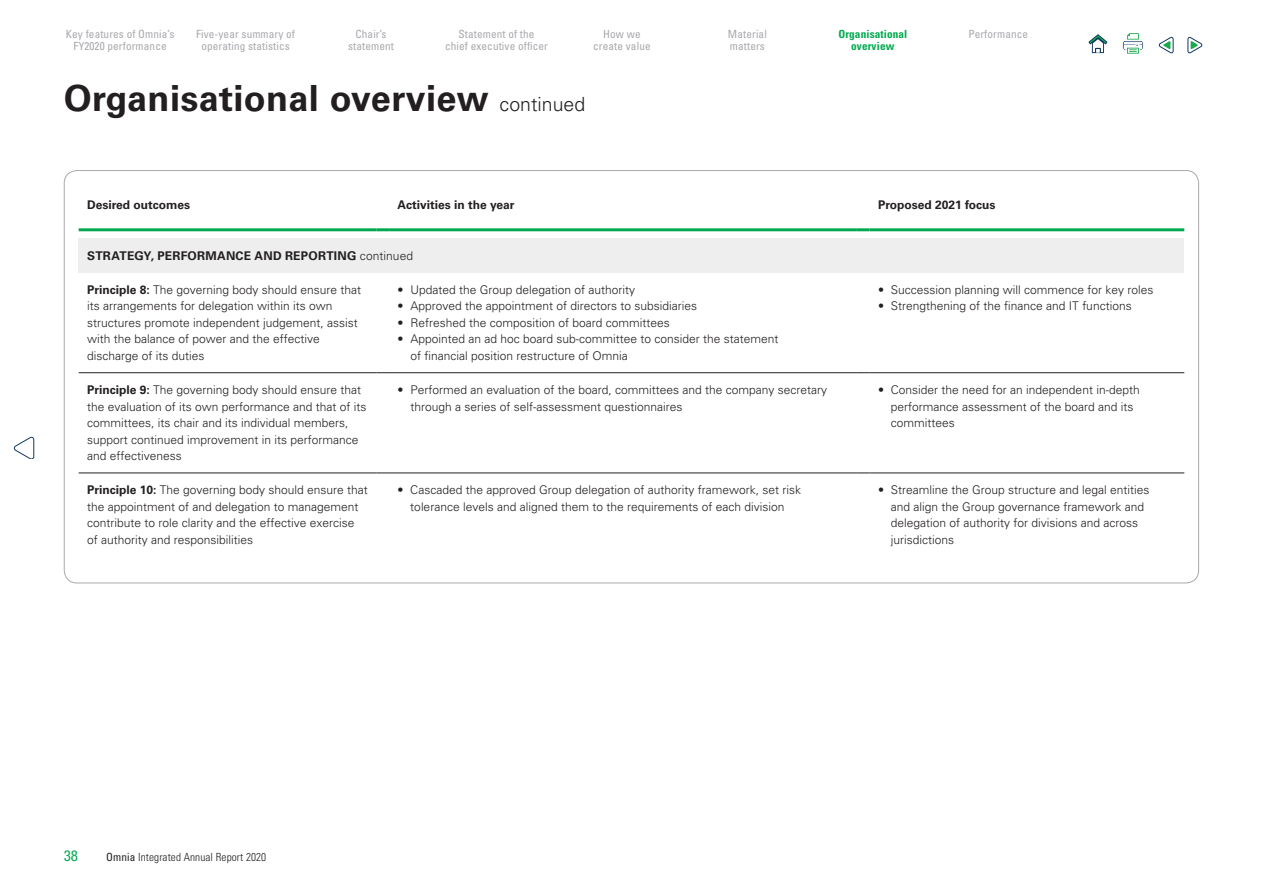
<style>
.page{position:relative;width:1263px;height:893px;background:#fff}
.page>*{position:absolute;margin:0;border:0;box-sizing:border-box;transform-origin:0 0}
.t1{font:700 36px "Univers LT Std";letter-spacing:.01em;color:#231f20}
.t2{font:condensed 15px "Helvetica Neue LT Std";color:#00a94e}
.t3{font:300 12px/16.5px "Univers LT Std";color:#231f20}
.t4{font:700 12px "Univers LT Std";color:#231f20}
.t5{font:700 12px "Univers LT Std";letter-spacing:.02em;color:#231f20}
.t6{font:condensed 11.25px/12px "Univers LT Std";letter-spacing:.01em;color:#a8a9ad;text-align:center}
.t7{font:300 condensed 11.25px "Univers LT Std";letter-spacing:.01em;color:#231f20}
.t8{font:700 condensed 11.25px/12px "Univers LT Std";letter-spacing:.01em;color:#00a94e;text-align:center}
.s1{font-weight:300;font-size:19.5px}
.s2{font-weight:300}
.s3{font-weight:700}
.s4{font-weight:400}
</style>
<div class="page">
<svg style="left:14px;top:436px;width:21px;height:23px"></svg>
<div style="left:79px;top:238px;width:1105px;height:34px;background:#eeeeef"></div>
<hr style="left:79px;top:228px;width:297px;height:3px;background:#00a94e">
<svg style="left:376px;top:228px;width:13px;height:3px"></svg>
<hr style="left:389px;top:228px;width:468px;height:3px;background:#00a94e">
<svg style="left:857px;top:228px;width:13px;height:3px"></svg>
<hr style="left:870px;top:228px;width:314px;height:3px;background:#00a94e">
<hr style="left:79px;top:372px;width:297px;height:1px;background:#231f20">
<svg style="left:376px;top:372px;width:13px;height:1px"></svg>
<hr style="left:389px;top:372px;width:468px;height:1px;background:#231f20">
<svg style="left:857px;top:372px;width:13px;height:1px"></svg>
<hr style="left:870px;top:372px;width:314px;height:1px;background:#231f20">
<hr style="left:79px;top:473px;width:297px;height:1px;background:#231f20">
<svg style="left:376px;top:473px;width:13px;height:1px"></svg>
<hr style="left:389px;top:473px;width:468px;height:1px;background:#231f20">
<svg style="left:857px;top:473px;width:13px;height:1px"></svg>
<hr style="left:870px;top:473px;width:314px;height:1px;background:#231f20">
<svg style="left:1088px;top:34px;width:20px;height:20px"></svg>
<svg style="left:1122px;top:33px;width:22px;height:21px"></svg>
<svg style="left:1158px;top:36px;width:44px;height:18px"></svg>
<p class="t6" style="left:66px;top:28px;width:110px">Key features of Omnia’s<br>FY2020 performance</p>
<p class="t6" style="left:196px;top:28px;width:100px">Five-year summary of operating statistics</p>
<p class="t6" style="left:348px;top:28px;width:47px">Chair’s statement</p>
<p class="t6" style="left:445px;top:28px;width:104px">Statement of the<br>chief executive officer</p>
<p class="t6" style="left:593px;top:28px;width:59px">How we create value</p>
<p class="t6" style="left:728px;top:28px;width:40px;text-align:left">Material matters</p>
<p class="t8" style="left:838px;top:28px;width:70px">Organisational overview</p>
<p class="t6" style="left:968px;top:28px;width:61px">Performance</p>
<h1 class="t1" style="left:64px;top:77px;width:523px">Organisational overview <span class="s1">continued</span></h1>
<p class="t4" style="left:87px;top:197px;width:104px">Desired outcomes</p>
<p class="t4" style="left:398px;top:197px;width:118px">Activities in the year</p>
<p class="t4" style="left:878px;top:197px;width:119px">Proposed 2021 focus</p>
<p class="t5" style="left:87px;top:248px;width:328px">STRATEGY, PERFORMANCE AND REPORTING <span class="s2">continued</span></p>
<p class="t3" style="left:87px;top:281px;width:276px"><span class="s3">Principle 8:</span> The governing body should ensure that its arrangements for delegation within its own structures promote independent judgement, assist with the balance of power and the effective discharge of its duties</p>
<p class="t3" style="left:398px;top:281px;width:239px">• Updated the Group delegation of authority</p>
<p class="t3" style="left:878px;top:281px;width:277px">• Succession planning will commence for key roles</p>
<p class="t3" style="left:878px;top:298px;width:255px">• Strengthening of the finance and IT functions</p>
<p class="t3" style="left:398px;top:298px;width:301px">• Approved the appointment of directors to subsidiaries</p>
<p class="t3" style="left:398px;top:314px;width:274px">• Refreshed the composition of board committees</p>
<p class="t3" style="left:410px;top:331px;width:370px;text-indent:-13px">• Appointed an ad hoc board sub-committee to consider the statement of financial position restructure of Omnia</p>
<p class="t3" style="left:87px;top:382px;width:281px"><span class="s3">Principle 9:</span> The governing body should ensure that the evaluation of its own performance and that of its committees, its chair and its individual members, support continued improvement in its performance and effectiveness</p>
<p class="t3" style="left:410px;top:382px;width:418px;text-indent:-13px">• Performed an evaluation of the board, committees and the company secretary through a series of self-assessment questionnaires</p>
<p class="t3" style="left:891px;top:382px;width:250px;text-indent:-13px">• Consider the need for an independent in-depth performance assessment of the board and its committees</p>
<p class="t3" style="left:87px;top:482px;width:282px"><span class="s3">Principle 10:</span> The governing body should ensure that the appointment of and delegation to management contribute to role clarity and the effective exercise of authority and responsibilities</p>
<p class="t3" style="left:398px;top:482px;width:405px;text-align:center">• Cascaded the approved Group delegation of authority framework, set risk tolerance levels and aligned them to the requirements of each division</p>
<p class="t3" style="left:891px;top:482px;width:260px;text-indent:-13px">• Streamline the Group structure and legal entities and align the Group governance framework and delegation of authority for divisions and across jurisdictions</p>
<p class="t2" style="left:64px;top:847px;width:16px">38</p>
<p class="t7" style="left:106px;top:850px;width:161px"><span class="s4">Omnia</span> Integrated Annual Report 2020</p>
</div>
